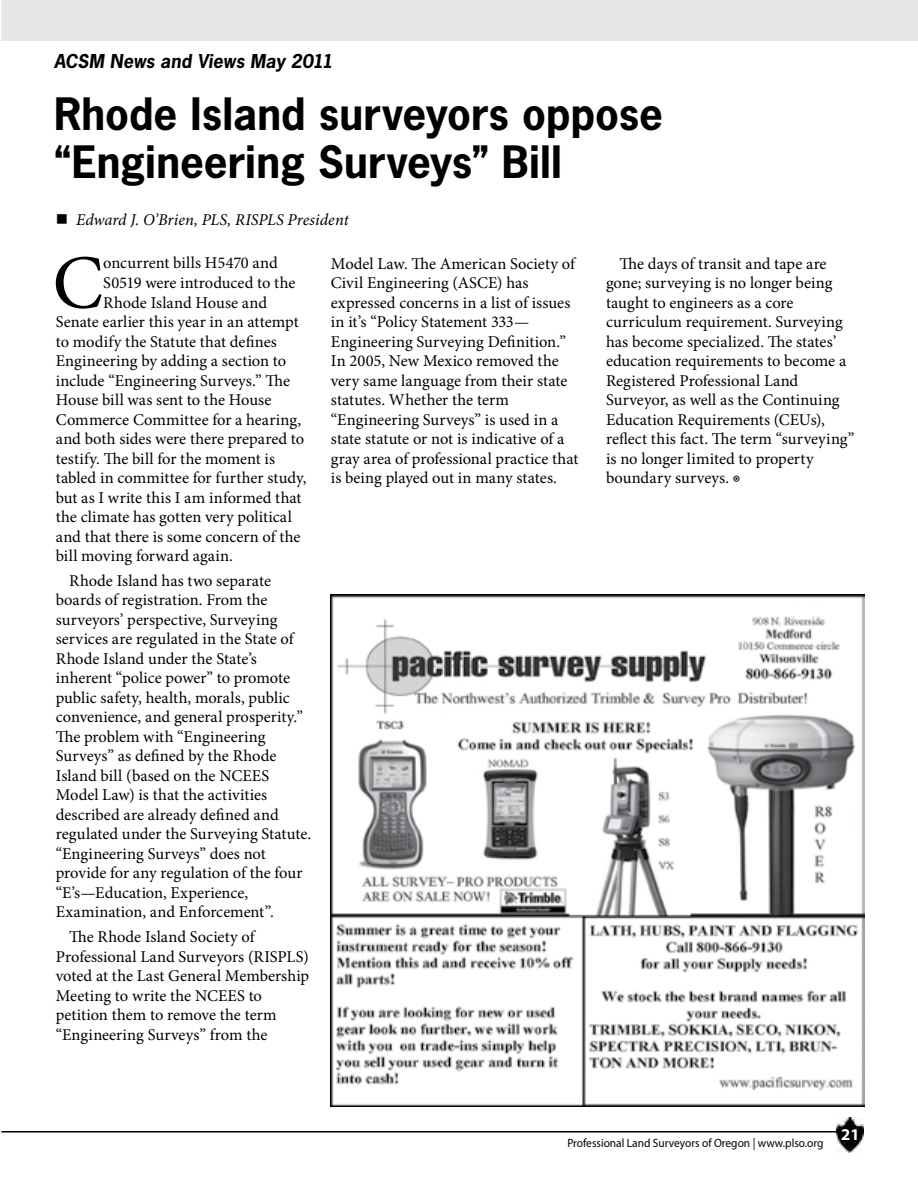
<style>
.page{position:relative;width:918px;height:1188px;background:#fff}
.page>*{position:absolute;margin:0;border:0;box-sizing:border-box;transform-origin:0 0}
.t1{font:76.5px "Minion Pro";color:#000}
.t2{font:700 42px/48px "News Gothic Std";color:#000}
.t3{font:italic 700 18px "News Gothic Std";letter-spacing:.005em;color:#000}
.t4{font:16.5px/19.5px "Minion Pro";color:#000}
.t5{font:italic 16.5px "Minion Pro";color:#000}
.t6{font:700 16.5px "Myriad Pro";color:#fff}
.t7{font:12px "Myriad Pro";color:#000;scale:.95 1}
.s1{font-style:italic}
</style>
<div class="page">
<img style="left:837px;top:1118px;width:27px;height:34px">
<hr style="left:2px;top:1131px;width:838px;height:2px;background:#000">
<img style="left:331px;top:594px;width:533px;height:513px">
<div style="left:2px;top:0;width:916px;height:40px;background:#e6e7e8"></div>
<p class="t3" style="left:54px;top:49px;width:281px">ACSM News and Views May 2011</p>
<h2 class="t2" style="left:54px;top:89px;width:611px">Rhode Island surveyors oppose “Engineering Surveys” Bill</h2>
<p class="t5" style="left:76px;top:208px;width:274px">Edward J. O’Brien, PLS, RISPLS President</p>
<h1 class="t1" style="left:52px;top:232px;width:52px">C</h1>
<p class="t4" style="left:103px;top:254px;width:176px">oncurrent bills H5470 and</p>
<p class="t4" style="left:103px;top:273px;width:194px">S0519 were introduced to the</p>
<p class="t4" style="left:103px;top:293px;width:165px">Rhode Island House and</p>
<p class="t4" style="left:56px;top:312px;width:244px">Senate earlier this year in an attempt</p>
<p class="t4" style="left:56px;top:332px;width:223px">to modify the Statute that defines</p>
<p class="t4" style="left:56px;top:351px;width:232px">Engineering by adding a section to</p>
<p class="t4" style="left:56px;top:371px;width:236px">include “Engineering Surveys.” The</p>
<p class="t4" style="left:56px;top:390px;width:217px">House bill was sent to the House</p>
<p class="t4" style="left:56px;top:410px;width:247px">Commerce Committee for a hearing,</p>
<p class="t4" style="left:56px;top:429px;width:250px">and both sides were there prepared to</p>
<p class="t4" style="left:56px;top:449px;width:221px">testify. The bill for the moment is</p>
<p class="t4" style="left:56px;top:468px;width:252px">tabled in committee for further study,</p>
<p class="t4" style="left:56px;top:488px;width:247px">but as I write this I am informed that</p>
<p class="t4" style="left:56px;top:507px;width:238px">the climate has gotten very political</p>
<p class="t4" style="left:56px;top:527px;width:246px">and that there is some concern of the</p>
<p class="t4" style="left:56px;top:546px;width:179px">bill moving forward again.</p>
<p class="t4" style="left:56px;top:571px;width:257px;text-indent:13px">Rhode Island has two separate boards of registration. From the surveyors’ perspective, Surveying services are regulated in the State of Rhode Island under the State’s inherent “police power” to promote public safety, health, morals, public convenience, and general prosperity.” The problem with “Engineering Surveys” as defined by the Rhode Island bill (based on the NCEES Model Law) is that the activities described are already defined and regulated under the Surveying Statute. “Engineering Surveys” does not provide for any regulation of the four “E’s<span class="s1">—</span>Education, Experience, Examination, and Enforcement”.</p>
<p class="t4" style="left:56px;top:927px;width:255px;text-indent:13px">The Rhode Island Society of<br>Professional Land Surveyors (RISPLS) voted at the Last General Membership<br>Meeting to write the NCEES to petition them to remove the term “Engineering Surveys” from the</p>
<p class="t4" style="left:331px;top:254px;width:249px">Model Law. The American Society of Civil Engineering (ASCE) has expressed concerns in a list of issues in it’s “Policy Statement 333— Engineering Surveying Definition.” In 2005, New Mexico removed the very same language from their state statutes. Whether the term “Engineering Surveys” is used in a state statute or not is indicative of a gray area of professional practice that is being played out in many states.</p>
<p class="t4" style="left:606px;top:254px;width:250px;text-indent:13px">The days of transit and tape are gone; surveying is no longer being taught to engineers as a core curriculum requirement. Surveying has become specialized. The states’ education requirements to become a<br>Registered Professional Land<br>Surveyor, as well as the Continuing<br>Education Requirements (CEUs), reflect this fact. The term “surveying” is no longer limited to property boundary surveys. ◉</p>
<p class="t7" style="left:567px;top:1136px;width:271px">Professional Land Surveyors of Oregon | www.plso.org</p>
<p class="t6" style="left:841px;top:1123px;width:20px">21</p>
</div>
